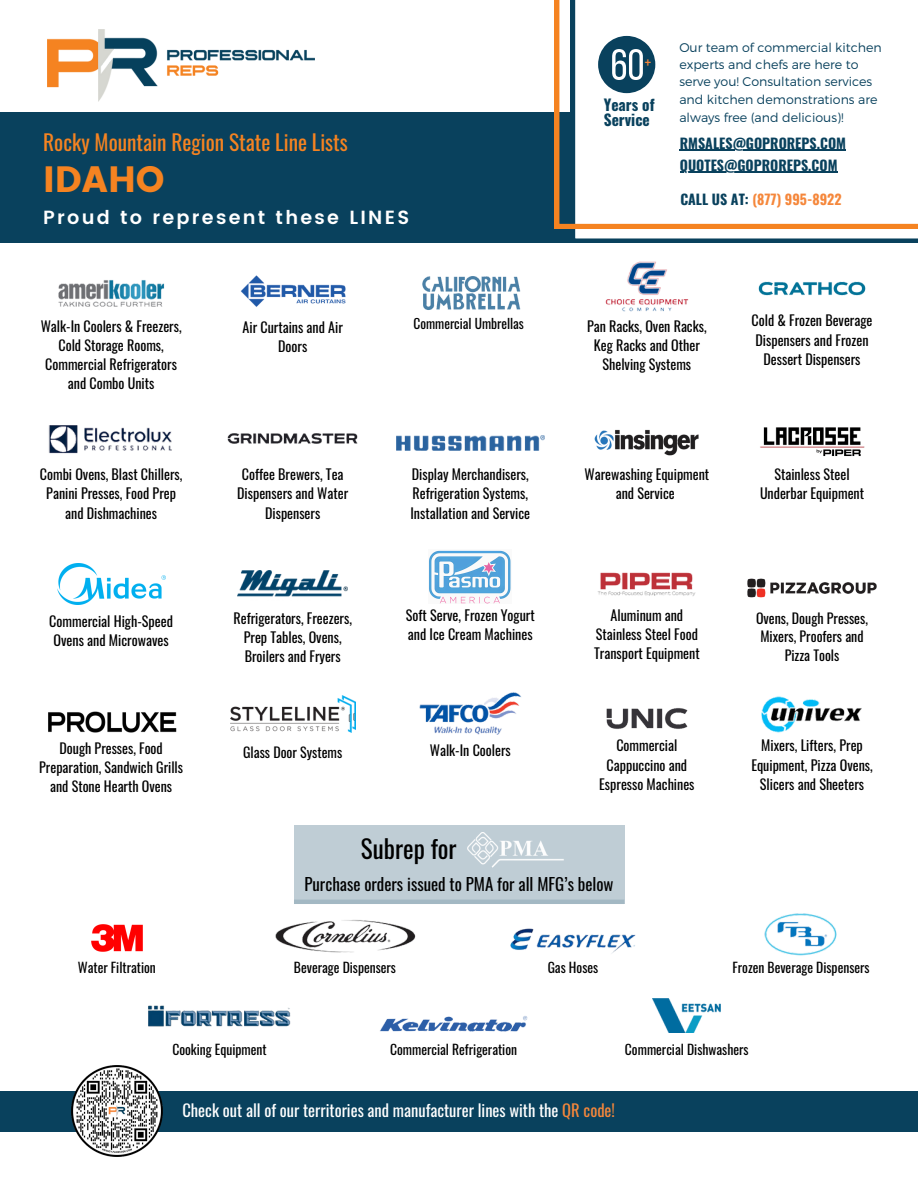
<style>
.page{position:relative;width:918px;height:1188px;background:#fff}
.page>*{position:absolute;margin:0;border:0;box-sizing:border-box;transform-origin:0 0}
.t1{font:36.6px "Poppins";color:#f58321}
.t2{font:25.05px "Oswald";color:#000}
.t3{font:21.3px "Oswald";color:#f58321}
.t4{font:600 19.05px "Poppins";letter-spacing:.12em;color:#fff}
.t5{font:16.95px "Oswald";color:#000}
.t6{font:16.5px "Oswald";color:#fff}
.t7{font:700 15.45px/14.7px "Oswald";color:#09415d}
.t8{font:15.45px "Oswald";color:#f5873b}
.t9{font:14.1px/19px "Oswald";color:#000;text-align:center}
.t10{font:13.95px/18.8px "Oswald";color:#000;text-align:center}
.t11{font:700 13.95px "Oswald";color:#09415d}
.t12{font:700 13.95px "Oswald";color:#f5873b}
.t13{font:13.65px "Oswald";color:#000}
.t14{font:13.35px "Oswald";color:#000}
.t15{font:300 12.6px/17.9px "Montserrat";color:#09415d}
.s1{color:#09415d}
.s2{color:#f5873b}
</style>
<div class="page">
<img style="left:758px;top:281px;width:108px;height:15px">
<img style="left:48px;top:425px;width:124px;height:29px">
<img style="left:606px;top:708px;width:82px;height:21px">
<img style="left:597px;top:572px;width:99px;height:24px">
<img style="left:605px;top:261px;width:84px;height:51px">
<img style="left:419px;top:692px;width:102px;height:43px">
<img style="left:227px;top:433px;width:131px;height:11px">
<img style="left:396px;top:436px;width:149px;height:14px">
<img style="left:58px;top:280px;width:107px;height:27px">
<img style="left:380px;top:1016px;width:148px;height:16px">
<img style="left:148px;top:1005px;width:143px;height:22px">
<img style="left:275px;top:920px;width:141px;height:33px">
<img style="left:510px;top:928px;width:126px;height:26px">
<div style="left:294px;top:825px;width:331px;height:79px;background:#bfcdd5"></div>
<hr style="left:294px;top:900px;width:330px;height:4px;background:#a3b8c3">
<img style="left:764px;top:913px;width:73px;height:43px">
<img style="left:467px;top:833px;width:97px;height:35px">
<img style="left:91px;top:924px;width:51px;height:27px">
<img style="left:652px;top:998px;width:69px;height:34px">
<img style="left:240px;top:275px;width:106px;height:32px">
<img style="left:237px;top:571px;width:111px;height:26px">
<img style="left:762px;top:696px;width:100px;height:37px">
<img style="left:429px;top:550px;width:82px;height:54px">
<img style="left:422px;top:276px;width:99px;height:34px">
<img style="left:48px;top:712px;width:129px;height:20px">
<img style="left:57px;top:563px;width:108px;height:42px">
<img style="left:760px;top:427px;width:104px;height:29px">
<img style="left:595px;top:430px;width:104px;height:26px">
<img style="left:747px;top:578px;width:130px;height:19px">
<img style="left:231px;top:695px;width:124px;height:37px">
<div style="left:0;top:112px;width:573px;height:131px;background:#09415d"></div>
<svg style="left:571px;top:228px;width:347px;height:15px"></svg>
<img style="left:48px;top:30px;width:266px;height:72px">
<div style="left:0;top:1091px;width:918px;height:40px;background:#09415d"></div>
<svg style="left:555px;top:0;width:363px;height:228px"></svg>
<img style="left:69px;top:1065px;width:96px;height:92px">
<p class="t3" style="left:43px;top:126px;width:306px">Rocky Mountain Region State Line Lists</p>
<p class="t1" style="left:43px;top:158px;width:123px">IDAHO</p>
<p class="t4" style="left:43px;top:206px;width:368px">Proud to represent these LINES</p>
<p class="t8" style="left:645px;top:51px;width:8px">+</p>
<p class="t7" style="left:604px;top:97px;width:52px">Years of<br>Service</p>
<p class="t15" style="left:679px;top:39px;width:204px;line-height:16.8px">Our team of commercial kitchen experts and chefs are here to</p>
<p class="t15" style="left:679px;top:72px;width:200px">serve you! Consultation services and kitchen demonstrations are always free (and delicious)!</p>
<p class="t11" style="left:680px;top:132px;width:168px">RMSALES@GOPROREPS.COM</p>
<p class="t11" style="left:680px;top:154px;width:159px">QUOTES@GOPROREPS.COM</p>
<p class="t12" style="left:680px;top:189px;width:163px"><span class="s1">CALL US AT:</span> (877) 995-8922</p>
<p class="t9" style="left:41px;top:316px;width:142px">Walk-In Coolers &amp; Freezers,<br>Cold Storage Rooms,<br>Commercial Refrigerators and Combo Units</p>
<p class="t9" style="left:587px;top:316px;width:121px">Pan Racks, Oven Racks,<br>Keg Racks and Other<br>Shelving Systems</p>
<h5 class="t9" style="left:752px;top:311px;width:122px">Cold &amp; Frozen Beverage<br>Dispensers and Frozen<br>Dessert Dispensers</h5>
<p class="t14" style="left:414px;top:313px;width:112px">Commercial Umbrellas</p>
<p class="t9" style="left:243px;top:317px;width:102px">Air Curtains and Air<br>Doors</p>
<p class="t9" style="left:40px;top:464px;width:144px">Combi Ovens, Blast Chillers,<br>Panini Presses, Food Prep and Dishmachines</p>
<p class="t9" style="left:237px;top:464px;width:113px">Coffee Brewers, Tea<br>Dispensers and Water<br>Dispensers</p>
<p class="t9" style="left:585px;top:464px;width:126px">Warewashing Equipment and Service</p>
<p class="t9" style="left:411px;top:464px;width:121px;text-align:left">Display Merchandisers,<br>Refrigeration Systems,<br>Installation and Service</p>
<p class="t9" style="left:760px;top:464px;width:106px">Stainless Steel<br>Underbar Equipment</p>
<p class="t9" style="left:594px;top:605px;width:107px">Aluminum and<br>Stainless Steel Food<br>Transport Equipment</p>
<p class="t9" style="left:406px;top:605px;width:131px;text-align:left">Soft Serve, Frozen Yogurt and Ice Cream Machines</p>
<p class="t9" style="left:49px;top:612px;width:125px;text-align:left">Commercial High-Speed<br>Ovens and Microwaves</p>
<p class="t10" style="left:756px;top:608px;width:113px">Ovens, Dough Presses,<br>Mixers, Proofers and<br>Pizza Tools</p>
<p class="t9" style="left:234px;top:608px;width:120px">Refrigerators, Freezers,<br>Prep Tables, Ovens,<br>Broilers and Fryers</p>
<p class="t10" style="left:39px;top:739px;width:145px">Dough Presses, Food<br>Preparation, Sandwich Grills and Stone Hearth Ovens</p>
<p class="t10" style="left:243px;top:742px;width:101px">Glass Door Systems</p>
<h3 class="t9" style="left:430px;top:740px;width:82px">Walk-In Coolers</h3>
<h1 class="t9" style="left:599px;top:736px;width:97px">Commercial<br>Cappuccino and<br>Espresso Machines</h1>
<p class="t2" style="left:361px;top:829px;width:97px">Subrep for</p>
<p class="t5" style="left:304px;top:871px;width:311px">Purchase orders issued to PMA for all MFG’s below</p>
<p class="t13" style="left:78px;top:957px;width:80px">Water Filtration</p>
<p class="t13" style="left:294px;top:957px;width:104px">Beverage Dispensers</p>
<p class="t13" style="left:548px;top:957px;width:52px">Gas Hoses</p>
<p class="t9" style="left:751px;top:736px;width:123px">Mixers, Lifters, Prep<br>Equipment, Pizza Ovens,<br>Slicers and Sheeters</p>
<h4 class="t13" style="left:733px;top:957px;width:139px">Frozen Beverage Dispensers</h4>
<p class="t13" style="left:172px;top:1039px;width:96px">Cooking Equipment</p>
<p class="t13" style="left:390px;top:1039px;width:129px">Commercial Refrigeration</p>
<p class="t13" style="left:625px;top:1039px;width:125px">Commercial Dishwashers</p>
<p class="t6" style="left:182px;top:1097px;width:434px">Check out all of our territories and manufacturer lines with the <span class="s2">QR code!</span></p>
</div>
